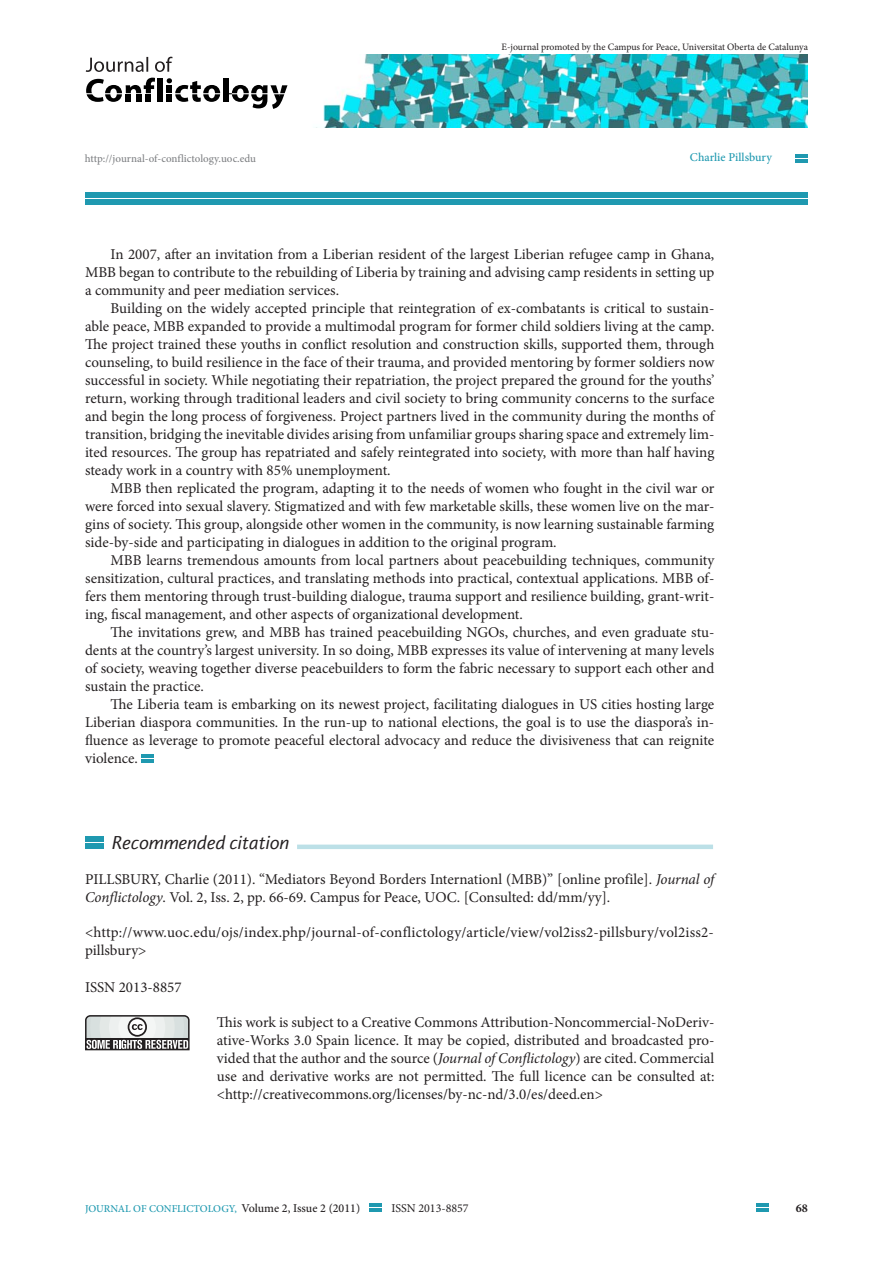
<style>
.page{position:relative;width:893px;height:1263px;background:#fff}
.page>*{position:absolute;margin:0;border:0;box-sizing:border-box;transform-origin:0 0}
.t1{font:italic 18px "Pragma ND";color:#231f20}
.t2{font:15px/18px "Minion Pro";color:#231f20;text-align:justify}
.t3{font:500 12px "Minion Pro";color:#1f99b0}
.t4{font:12px "Minion Pro";color:#231f20}
.t5{font:700 12px "Minion Pro";color:#231f20}
.t6{font:500 10.95px "Minion Pro";color:#808285}
.t7{font:500 10.5px "Minion Pro";color:#1f99b0}
.t8{font:9.75px "Minion Pro";letter-spacing:-.005em;color:#231f20}
.s1{font-style:italic}
.s2{font-size:12px;color:#231f20}
</style>
<div class="page">
<img style="left:220px;top:54px;width:588px;height:74px">
<div style="left:224px;top:78px;width:5px;height:15px;background:#000"></div>
<div style="left:157px;top:78px;width:5px;height:15px;background:#000"></div>
<div style="left:157px;top:94px;width:5px;height:8px;background:#000"></div>
<div style="left:224px;top:94px;width:5px;height:8px;background:#000"></div>
<svg style="left:167px;top:78px;width:53px;height:24px"></svg>
<svg style="left:86px;top:78px;width:69px;height:24px"></svg>
<svg style="left:229px;top:85px;width:58px;height:24px"></svg>
<svg style="left:86px;top:57px;width:87px;height:15px"></svg>
<hr style="left:796px;top:154px;width:12px;height:4px;background:#1f99b0">
<hr style="left:796px;top:159px;width:12px;height:4px;background:#1f99b0">
<hr style="left:370px;top:1203px;width:12px;height:4px;background:#1f99b0">
<hr style="left:370px;top:1208px;width:12px;height:4px;background:#1f99b0">
<hr style="left:757px;top:1203px;width:12px;height:4px;background:#1f99b0">
<hr style="left:757px;top:1208px;width:12px;height:4px;background:#1f99b0">
<hr style="left:141px;top:754px;width:13px;height:4px;background:#1f99b0">
<hr style="left:141px;top:759px;width:13px;height:4px;background:#1f99b0">
<div style="left:85px;top:836px;width:19px;height:6px;background:#1f99b0"></div>
<div style="left:85px;top:843px;width:19px;height:6px;background:#1f99b0"></div>
<div style="left:297px;top:844px;width:416px;height:5px;background:#bce0e7"></div>
<svg style="left:85px;top:1015px;width:105px;height:36px"></svg>
<div style="left:86px;top:192px;width:722px;height:6px;background:#1f99b0"></div>
<div style="left:86px;top:199px;width:722px;height:6px;background:#1f99b0"></div>
<p class="t6" style="left:85px;top:151px;width:173px">http://journal-of-conflictology.uoc.edu</p>
<p class="t8" style="left:502px;top:40px;width:308px">E-journal promoted by the Campus for Peace, Universitat Oberta de Catalunya</p>
<p class="t3" style="left:690px;top:149px;width:84px">Charlie Pillsbury</p>
<p class="t2" style="left:85px;top:245px;width:631px;text-indent:26px">In 2007, after an invitation from a Liberian resident of the largest Liberian refugee camp in Ghana, MBB began to contribute to the rebuilding of Liberia by training and advising camp residents in setting up a community and peer mediation services.</p>
<p class="t2" style="left:85px;top:299px;width:631px;text-indent:26px">Building on the widely accepted principle that reintegration of ex-combatants is critical to sustain&shy;able peace, MBB expanded to provide a multimodal program for former child soldiers living at the camp.<br>The project trained these youths in conflict resolution and construction skills, supported them, through counseling, to build resilience in the face of their trauma, and provided mentoring by former soldiers now successful in society. While negotiating their repatriation, the project prepared the ground for the youths’ return, working through traditional leaders and civil society to bring community concerns to the surface and begin the long process of forgiveness. Project partners lived in the community during the months of transition, bridging the inevitable divides arising from unfamiliar groups sharing space and extremely lim&shy;ited resources. The group has repatriated and safely reintegrated into society, with more than half having steady work in a country with 85% unemployment.</p>
<p class="t2" style="left:85px;top:479px;width:631px;text-indent:26px">MBB then replicated the program, adapting it to the needs of women who fought in the civil war or were forced into sexual slavery. Stigmatized and with few marketable skills, these women live on the mar&shy;gins of society. This group, alongside other women in the community, is now learning sustainable farming side-by-side and participating in dialogues in addition to the original program.</p>
<p class="t2" style="left:85px;top:551px;width:631px;text-indent:26px">MBB learns tremendous amounts from local partners about peacebuilding techniques, community sensitization, cultural practices, and translating methods into practical, contextual applications. MBB of&shy;fers them mentoring through trust-building dialogue, trauma support and resilience building, grant-writ&shy;ing, fiscal management, and other aspects of organizational development.</p>
<p class="t2" style="left:85px;top:623px;width:631px;text-indent:26px">The invitations grew, and MBB has trained peacebuilding NGOs, churches, and even graduate stu&shy;dents at the country’s largest university. In so doing, MBB expresses its value of intervening at many levels of society, weaving together diverse peacebuilders to form the fabric necessary to support each other and sustain the practice.</p>
<p class="t2" style="left:85px;top:695px;width:631px;text-indent:26px">The Liberia team is embarking on its newest project, facilitating dialogues in US cities hosting large Liberian diaspora communities. In the run-up to national elections, the goal is to use the diaspora’s in&shy;fluence as leverage to promote peaceful electoral advocacy and reduce the divisiveness that can reignite violence.</p>
<p class="t1" style="left:112px;top:831px;width:179px">Recommended citation</p>
<p class="t2" style="left:85px;top:870px;width:631px">PILLSBURY, Charlie (2011). “Mediators Beyond Borders Internationl (MBB)” [online profile]. <span class="s1">Journal of<br>Conflictology</span>. Vol. 2, Iss. 2, pp. 66-69. Campus for Peace, UOC. [Consulted: dd/mm/yy].</p>
<p class="t2" style="left:85px;top:923px;width:630px">&lt;http://www.uoc.edu/ojs/index.php/journal-of-conflictology/article/view/vol2iss2-pillsbury/vol2iss2- pillsbury&gt;</p>
<p class="t2" style="left:85px;top:978px;width:98px">ISSN 2013-8857</p>
<p class="t2" style="left:217px;top:1013px;width:499px">This work is subject to a Creative Commons Attribution-Noncommercial-NoDeriv&shy;ative-Works 3.0 Spain licence. It may be copied, distributed and broadcasted pro&shy;vided that the author and the source (<span class="s1">Journal of Conflictology</span>) are cited. Commercial use and derivative works are not permitted. The full licence can be consulted at: &lt;http://creativecommons.org/licenses/by-nc-nd/3.0/es/deed.en&gt;</p>
<p class="t7" style="left:85px;top:1202px;width:277px">JOURNAL OF CONFLICTOLOGY, <span class="s2">Volume 2, Issue 2 (2011)</span></p>
<p class="t4" style="left:391px;top:1200px;width:79px">ISSN 2013-8857</p>
<p class="t5" style="left:796px;top:1200px;width:13px">68</p>
</div>
